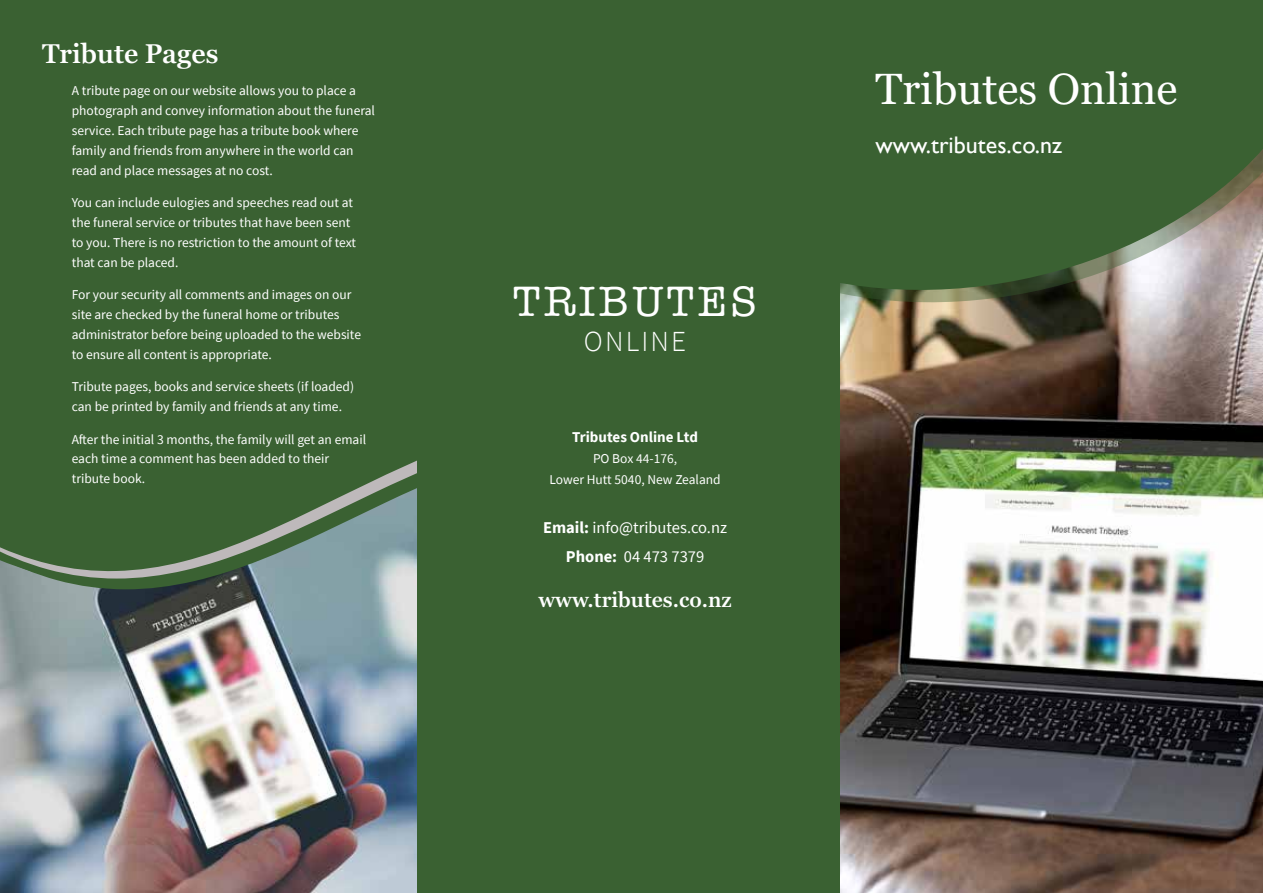
<style>
.page{position:relative;width:1263px;height:893px;background:#fff}
.page>*{position:absolute;margin:0;border:0;box-sizing:border-box;transform-origin:0 0}
.t1{font:43.65px "American Typewriter";letter-spacing:.075em;color:#fff}
.t2{font:43.5px "Georgia Pro";color:#fff}
.t3{font:300 29.1px "Source Sans Pro";letter-spacing:.075em;color:#fff}
.t4{font:600 27px "Georgia Pro";color:#fff}
.t5{font:24px "Gill Sans";color:#fff}
.t6{font:600 21px "Georgia Pro";color:#fff}
.t7{font:16.5px/28.5px "Source Sans Pro";color:#fff;text-align:center}
.t8{font:700 15px "Source Sans Pro";color:#fff}
.t9{font:13.5px/19.8px "Source Sans Pro";color:#fff}
.s1{font-weight:700}
</style>
<div class="page">
<img style="left:0;top:646px;width:417px;height:247px">
<div style="left:0;top:0;width:425px;height:482px;background:#3a6132"></div>
<svg style="left:0;top:589px;width:417px;height:57px;background:#818e90"></svg>
<svg style="left:0;top:579px;width:417px;height:10px;background:#6e837a"></svg>
<svg style="left:0;top:460px;width:417px;height:119px;fill:#3a6132"></svg>
<div style="left:417px;top:0;width:423px;height:893px;background:#3a6132"></div>
<img style="left:840px;top:331px;width:423px;height:562px">
<svg style="left:840px;top:0;width:423px;height:331px;background:#4f6c45"></svg>
<h3 class="t4" style="left:42px;top:38px;width:178px">Tribute Pages</h3>
<p class="t9" style="left:72px;top:81px;width:305px">A tribute page on our website allows you to place a photograph and convey information about the funeral service. Each tribute page has a tribute book where family and friends from anywhere in the world can read and place messages at no cost.</p>
<p class="t9" style="left:72px;top:193px;width:286px">You can include eulogies and speeches read out at the funeral service or tributes that have been sent to you. There is no restriction to the amount of text that can be placed.</p>
<p class="t9" style="left:72px;top:285px;width:291px">For your security all comments and images on our site are checked by the funeral home or tributes administrator before being uploaded to the website to ensure all content is appropriate.</p>
<p class="t9" style="left:72px;top:377px;width:284px">Tribute pages, books and service sheets (if loaded) can be printed by family and friends at any time.</p>
<p class="t9" style="left:72px;top:429px;width:296px">After the initial 3 months, the family will get an email each time a comment has been added to their tribute book.</p>
<h1 class="t1" style="left:513px;top:269px;width:246px">TRIBUTES</h1>
<h3 class="t3" style="left:584px;top:324px;width:104px">ONLINE</h3>
<p class="t8" style="left:572px;top:427px;width:127px">Tributes Online Ltd</p>
<p class="t9" style="left:549px;top:448px;width:173px;line-height:21px;text-align:center">PO Box 44-176,<br>Lower Hutt 5040, New Zealand</p>
<p class="t7" style="left:543px;top:513px;width:185px"><span class="s1">Email:</span> info@tributes.co.nz<br><span class="s1">Phone:</span> 04 473 7379</p>
<h3 class="t6" style="left:538px;top:588px;width:195px">www.tributes.co.nz</h3>
<h2 class="t2" style="left:875px;top:64px;width:304px">Tributes Online</h2>
<h3 class="t5" style="left:875px;top:131px;width:188px">www.tributes.co.nz</h3>
</div>
